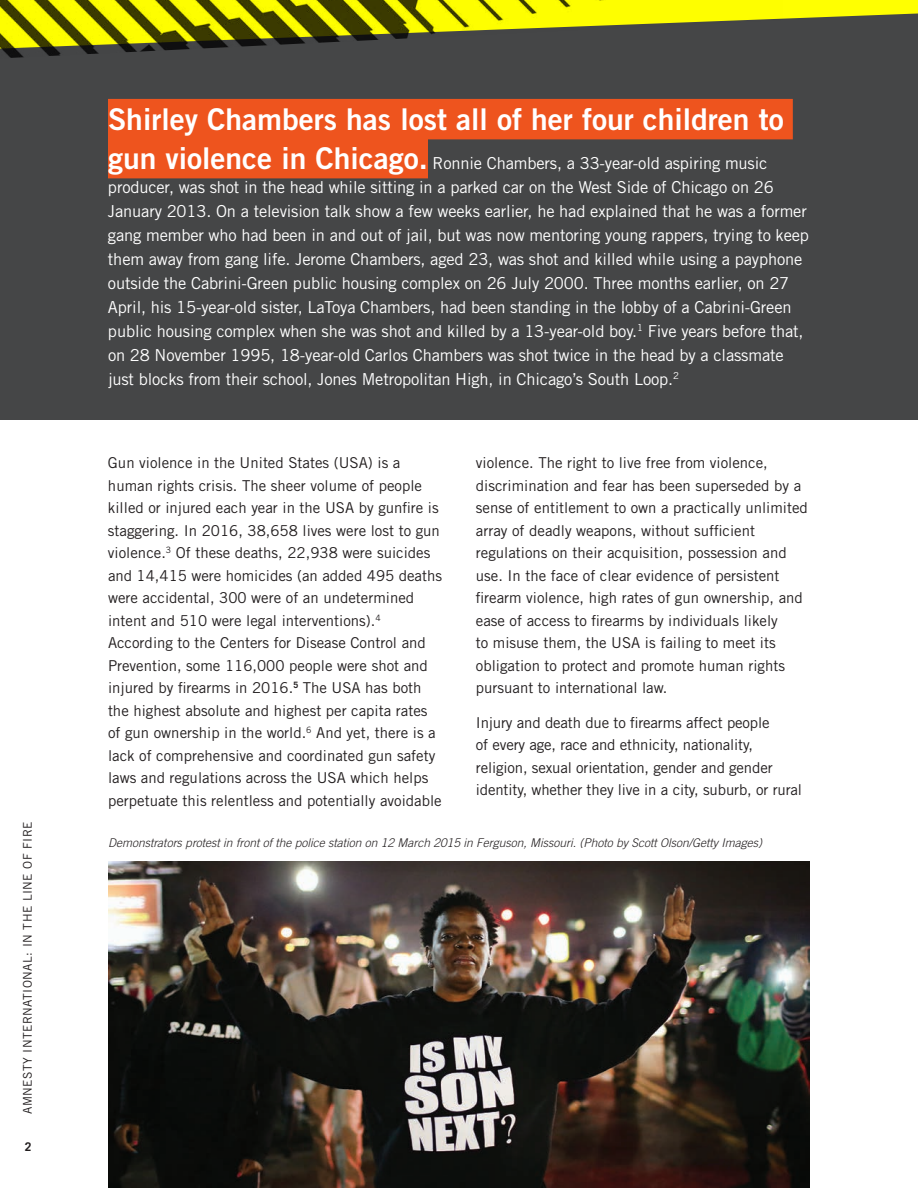
<style>
.page{position:relative;width:918px;height:1188px;background:#fff}
.page>*{position:absolute;margin:0;border:0;box-sizing:border-box;transform-origin:0 0}
.body{font:30px "Trade Gothic LT Std Bd 2";color:#fff}
.body-2{font:16.5px/24px "Trade Gothic LT Std";letter-spacing:-.01em;color:#fff}
.body-3{font:15px/22.5px "Trade Gothic LT Std";color:#231f20}
.t1{font:italic 300 12px "Trade Gothic LT Std";color:#231f20}
.t2{font:12px "Trade Gothic LT Std";letter-spacing:.04em;color:#231f20}
.t3{font:700 12px "Trade Gothic LT Std";color:#231f20}
.s1{font-family:"Trade Gothic LT Std Bd 2";font-size:30px}
</style>
<div class="page">
<div style="left:0;top:0;width:918px;height:420px;background:#454647"></div>
<div style="left:108px;top:99px;width:685px;height:40px;background:#ee541e"></div>
<div style="left:108px;top:138px;width:320px;height:40px;background:#ee541e"></div>
<img style="left:108px;top:861px;width:702px;height:327px">
<svg style="left:783px;top:0;width:135px;height:19px;background:#e2e20b"></svg>
<img style="left:0;top:0;width:783px;height:58px">
<p class="t2" style="left:20px;top:1114px;width:294px;rotate:-90deg">AMNESTY INTERNATIONAL: IN THE LINE OF FIRE</p>
<p class="t3" style="left:25px;top:1140px;width:8px">2</p>
<p class="body" style="left:108px;top:100px;width:677px">Shirley Chambers has lost all of her four children to</p>
<p class="body-2" style="left:108px;top:151px;width:703px"><span class="s1">gun violence in Chicago.</span> Ronnie Chambers, a 33-year-old aspiring music producer, was shot in the head while sitting in a parked car on the West Side of Chicago on 26<br>January 2013. On a television talk show a few weeks earlier, he had explained that he was a former gang member who had been in and out of jail, but was now mentoring young rappers, trying to keep them away from gang life. Jerome Chambers, aged 23, was shot and killed while using a payphone outside the Cabrini-Green public housing complex on 26 July 2000. Three months earlier, on 27<br>April, his 15-year-old sister, LaToya Chambers, had been standing in the lobby of a Cabrini-Green public housing complex when she was shot and killed by a 13-year-old boy.<sup>1</sup> Five years before that, on 28 November 1995, 18-year-old Carlos Chambers was shot twice in the head by a classmate just blocks from their school, Jones Metropolitan High, in Chicago’s South Loop.<sup>2</sup></p>
<p class="body-3" style="left:108px;top:452px;width:336px">Gun violence in the United States (USA) is a human rights crisis. The sheer volume of people killed or injured each year in the USA by gunfire is staggering. In 2016, 38,658 lives were lost to gun violence.<sup>3</sup> Of these deaths, 22,938 were suicides and 14,415 were homicides (an added 495 deaths were accidental, 300 were of an undetermined intent and 510 were legal interventions).<sup>4<br></sup>According to the Centers for Disease Control and Prevention, some 116,000 people were shot and injured by firearms in 2016.<sup>5</sup> The USA has both the highest absolute and highest per capita rates of gun ownership in the world.<sup>6</sup> And yet, there is a lack of comprehensive and coordinated gun safety laws and regulations across the USA which helps perpetuate this relentless and potentially avoidable</p>
<p class="body-3" style="left:476px;top:452px;width:334px">violence. The right to live free from violence, discrimination and fear has been superseded by a sense of entitlement to own a practically unlimited array of deadly weapons, without sufficient regulations on their acquisition, possession and use. In the face of clear evidence of persistent firearm violence, high rates of gun ownership, and ease of access to firearms by individuals likely<br>to misuse them, the USA is failing to meet its obligation to protect and promote human rights pursuant to international law.</p>
<p class="body-3" style="left:476px;top:711px;width:328px">Injury and death due to firearms affect people<br>of every age, race and ethnicity, nationality, religion, sexual orientation, gender and gender identity, whether they live in a city, suburb, or rural</p>
<p class="t1" style="left:108px;top:836px;width:656px">Demonstrators protest in front of the police station on 12 March 2015 in Ferguson, Missouri. (Photo by Scott Olson/Getty Images)</p>
</div>
